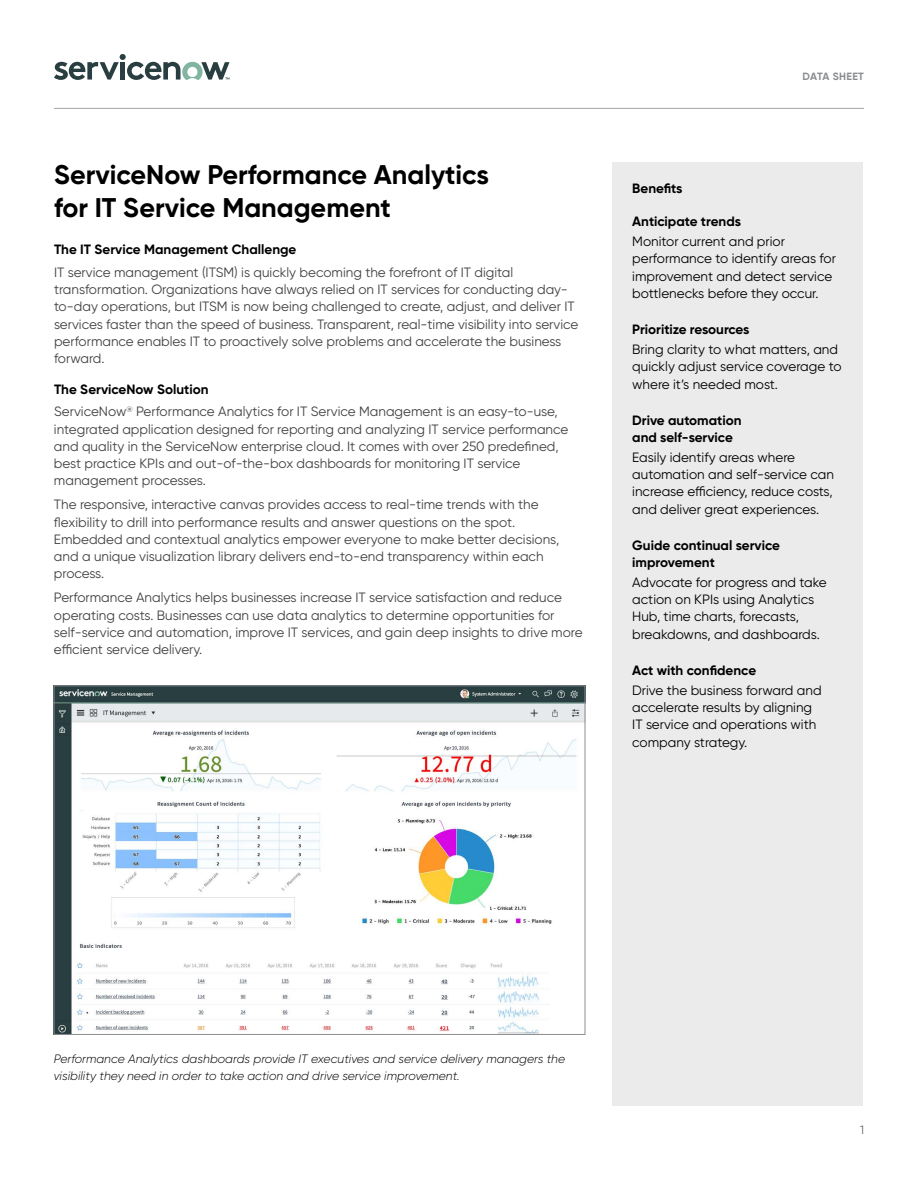
<style>
.page{position:relative;width:918px;height:1188px;background:#fff}
.page>*{position:absolute;margin:0;border:0;box-sizing:border-box;transform-origin:0 0}
.t1{font:700 27px/33px "Gilroy";color:#000}
.t2{font:13.5px/17.2px "Gilroy";color:#414042}
.t3{font:13.5px/17.2px "Gilroy";color:#000}
.t4{font:700 13.5px/17.2px "Gilroy";color:#000}
.t5{font:italic 300 12.15px/17.4px "Gilroy";color:#000}
.t6{font:300 12px "Gilroy";color:#414042}
.t7{font:700 10.5px "Gilroy";letter-spacing:.025em;color:#8a8e91}
.s1{font-weight:700;color:#000}
</style>
<div class="page">
<svg style="left:54px;top:54px;width:176px;height:26px"></svg>
<hr style="left:54px;top:108px;width:810px;height:1px;background:#a1a2a5">
<div style="left:613px;top:163px;width:250px;height:943px;background:#ecebeb"></div>
<img style="left:56px;top:688px;width:527px;height:345px">
<h1 class="t1" style="left:54px;top:158px;width:437px">ServiceNow Performance Analytics for IT Service Management</h1>
<p class="t4" style="left:54px;top:241px;width:244px">The IT Service Management Challenge</p>
<p class="t2" style="left:54px;top:263px;width:526px">IT service management (ITSM) is quickly becoming the forefront of IT digital transformation. Organizations have always relied on IT services for conducting day&shy;to-day operations, but ITSM is now being challenged to create, adjust, and deliver IT services faster than the speed of business. Transparent, real-time visibility into service performance enables IT to proactively solve problems and accelerate the business forward.</p>
<p class="t2" style="left:54px;top:378px;width:505px;line-height:22.6px"><span class="s1">The ServiceNow Solution<br></span>ServiceNow<sup>®</sup> Performance Analytics for IT Service Management is an easy-to-use,</p>
<p class="t2" style="left:54px;top:420px;width:516px">integrated application designed for reporting and analyzing IT service performance and quality in the ServiceNow enterprise cloud. It comes with over 250 predefined, best practice KPIs and out-of-the-box dashboards for monitoring IT service management processes.</p>
<p class="t2" style="left:54px;top:496px;width:507px">The responsive, interactive canvas provides access to real-time trends with the flexibility to drill into performance results and answer questions on the spot.<br>Embedded and contextual analytics empower everyone to make better decisions, and a unique visualization library delivers end-to-end transparency within each process.</p>
<p class="t2" style="left:54px;top:589px;width:530px">Performance Analytics helps businesses increase IT service satisfaction and reduce operating costs. Businesses can use data analytics to determine opportunities for self-service and automation, improve IT services, and gain deep insights to drive more efficient service delivery.</p>
<p class="t7" style="left:803px;top:70px;width:63px">DATA SHEET</p>
<p class="t4" style="left:632px;top:179px;width:52px">Benefits</p>
<p class="t4" style="left:632px;top:213px;width:110px">Anticipate trends</p>
<p class="t3" style="left:632px;top:233px;width:205px">Monitor current and prior performance to identify areas for improvement and detect service bottlenecks before they occur.</p>
<p class="t4" style="left:632px;top:321px;width:119px">Prioritize resources</p>
<p class="t3" style="left:632px;top:341px;width:211px">Bring clarity to what matters, and quickly adjust service coverage to where it’s needed most.</p>
<p class="t4" style="left:632px;top:411px;width:111px">Drive automation and self-service</p>
<p class="t3" style="left:632px;top:448px;width:203px">Easily identify areas where automation and self-service can increase efficiency, reduce costs, and deliver great experiences.</p>
<p class="t4" style="left:632px;top:536px;width:149px">Guide continual service improvement</p>
<p class="t3" style="left:632px;top:573px;width:196px">Advocate for progress and take action on KPIs using Analytics<br>Hub, time charts, forecasts, breakdowns, and dashboards.</p>
<p class="t4" style="left:632px;top:661px;width:125px">Act with confidence</p>
<p class="t3" style="left:632px;top:681px;width:191px">Drive the business forward and accelerate results by aligning<br>IT service and operations with company strategy.</p>
<p class="t5" style="left:54px;top:1049px;width:513px">Performance Analytics dashboards provide IT executives and service delivery managers the visibility they need in order to take action and drive service improvement.</p>
<p class="t6" style="left:860px;top:1122px;width:5px">1</p>
</div>
